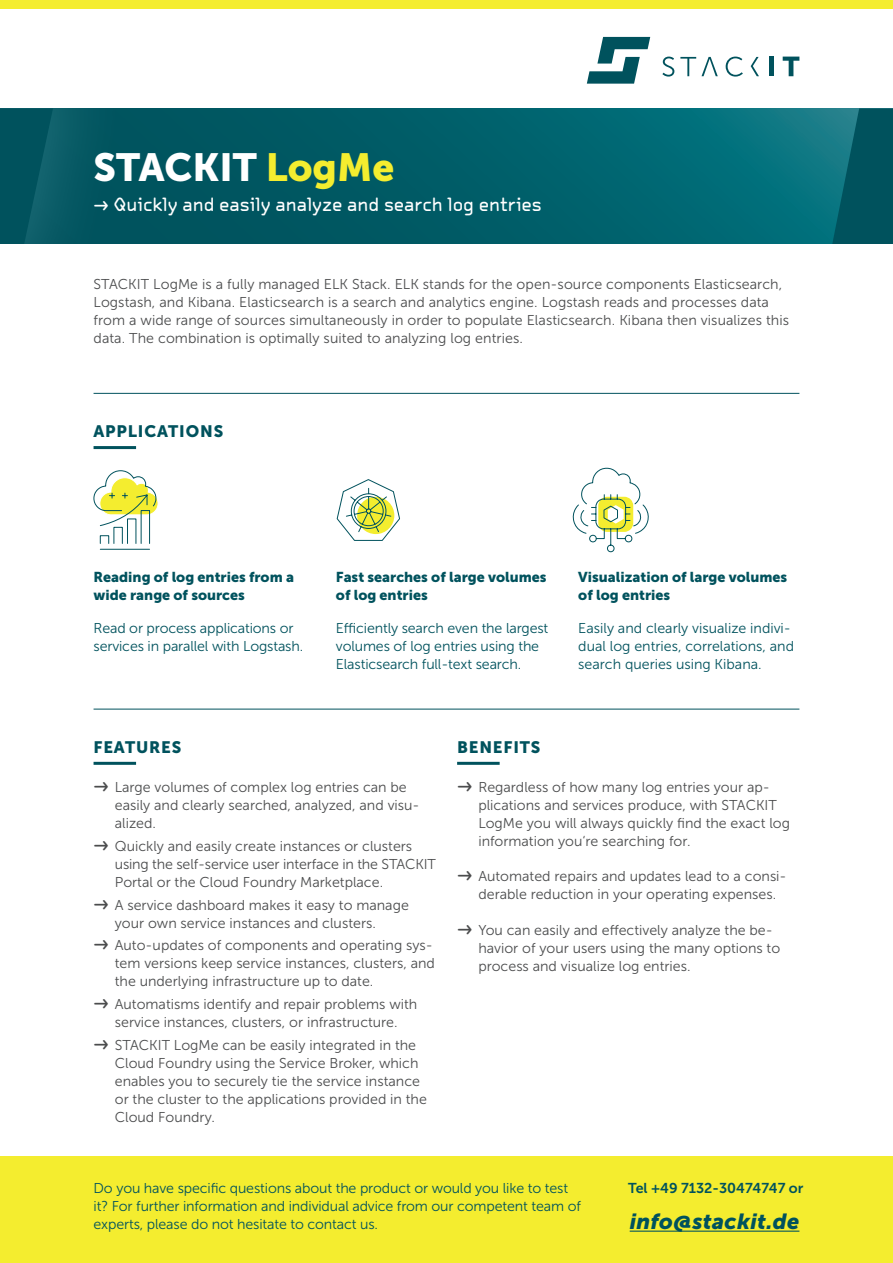
<style>
.page{position:relative;width:893px;height:1263px;background:#fff}
.page>*{position:absolute;margin:0;border:0;box-sizing:border-box;transform-origin:0 0}
.t1{font:39px "Museo Sans 900";color:#fff}
.t2{font:italic 21.75px "Museo Sans 900";letter-spacing:.015em;color:#00525d}
.t3{font:18px "OCRA Tribute Pro";color:#fff}
.Subline{font:16.5px "Museo Sans 900";letter-spacing:.05em;color:#00525d}
.t4{font:14.25px/18px "Museo Sans 300";color:#4b4c4d}
.t5{font:14.25px/18px "Museo Sans 300";letter-spacing:-.01em;color:#00525d}
.Subline-2{font:14.25px/18px "Museo Sans 900";color:#00525d}
.t6{font:14.25px "Museo Sans 700";color:#00525d}
.s1{color:#f4ed2f}
.s2{font-family:"OCRA Tribute Pro";font-size:18px}
</style>
<div class="page">
<svg style="left:135px;top:108px;width:695px;height:136px;background:#01606b"></svg>
<div style="left:0;top:108px;width:135px;height:136px;background:#00545f"></div>
<svg style="left:25px;top:112px;width:28px;height:132px"></svg>
<svg style="left:830px;top:108px;width:63px;height:136px;background:#065c67"></svg>
<div style="left:0;top:0;width:893px;height:9px;background:#f4ed2f"></div>
<svg style="left:587px;top:37px;width:63px;height:47px"></svg>
<svg style="left:662px;top:57px;width:12px;height:20px"></svg>
<svg style="left:680px;top:57px;width:38px;height:19px"></svg>
<svg style="left:726px;top:57px;width:17px;height:20px"></svg>
<svg style="left:751px;top:57px;width:8px;height:19px"></svg>
<div style="left:769px;top:57px;width:5px;height:19px;background:#00525d"></div>
<svg style="left:783px;top:57px;width:16px;height:19px"></svg>
<hr style="left:94px;top:393px;width:705px;height:1px;background:#00525d">
<hr style="left:94px;top:709px;width:705px;height:1px;background:#00525d">
<hr style="left:94px;top:762px;width:42px;height:3px;background:#00525d">
<hr style="left:94px;top:446px;width:42px;height:3px;background:#00525d">
<svg style="left:93px;top:470px;width:65px;height:80px"></svg>
<svg style="left:572px;top:467px;width:77px;height:85px"></svg>
<svg style="left:336px;top:479px;width:64px;height:62px"></svg>
<hr style="left:457px;top:762px;width:43px;height:3px;background:#00525d">
<div style="left:0;top:1157px;width:893px;height:106px;background:#f4ed2f"></div>
<hr style="left:630px;top:1230px;width:169px;height:2px;background:#00525d">
<p class="t1" style="left:94px;top:145px;width:302px">STACKIT <span class="s1">LogMe</span></p>
<p class="t3" style="left:94px;top:193px;width:450px">→ Quickly and easily analyze and search log entries</p>
<p class="t4" style="left:94px;top:275px;width:697px">STACKIT LogMe is a fully managed ELK Stack. ELK stands for the open-source components Elasticsearch, Logstash, and Kibana. Elasticsearch is a search and analytics engine. Logstash reads and processes data from a wide range of sources simultaneously in order to populate Elasticsearch. Kibana then visualizes this data. The combination is optimally suited to analyzing log entries.</p>
<p class="Subline" style="left:94px;top:422px;width:131px">APPLICATIONS</p>
<p class="Subline-2" style="left:94px;top:567px;width:202px">Reading of log entries from a wide range of sources</p>
<p class="Subline-2" style="left:336px;top:567px;width:212px">Fast searches of large volumes of log entries</p>
<p class="Subline-2" style="left:578px;top:567px;width:211px">Visualization of large volumes of log entries</p>
<p class="t5" style="left:94px;top:619px;width:211px">Read or process applications or services in parallel with Logstash.</p>
<p class="t5" style="left:336px;top:619px;width:214px">Efficiently search even the largest volumes of log entries using the<br>Elasticsearch full-text search.</p>
<p class="t5" style="left:578px;top:619px;width:217px">Easily and clearly visualize indivi&shy;dual log entries, correlations, and search queries using Kibana.</p>
<p class="Subline" style="left:94px;top:737px;width:89px">FEATURES</p>
<p class="t4" style="left:115px;top:778px;width:306px;text-indent:-21px"><span class="s2">→</span> Large volumes of complex log entries can be easily and clearly searched, analyzed, and visu&shy;alized.</p>
<p class="t4" style="left:115px;top:837px;width:323px;text-indent:-21px"><span class="s2">→</span> Quickly and easily create instances or clusters using the self-service user interface in the STACKIT<br>Portal or the Cloud Foundry Marketplace.</p>
<p class="t4" style="left:115px;top:896px;width:296px;text-indent:-21px"><span class="s2">→</span> A service dashboard makes it easy to manage your own service instances and clusters.</p>
<p class="t4" style="left:115px;top:936px;width:322px;text-indent:-21px"><span class="s2">→</span> Auto-updates of components and operating sys&shy;tem versions keep service instances, clusters, and the underlying infrastructure up to date.</p>
<p class="t4" style="left:94px;top:995px;width:325px;text-align:center"><span class="s2">→</span> Automatisms identify and repair problems with service instances, clusters, or infrastructure.</p>
<p class="t4" style="left:115px;top:1036px;width:314px;text-indent:-21px"><span class="s2">→</span> STACKIT LogMe can be easily integrated in the Cloud Foundry using the Service Broker, which enables you to securely tie the service instance or the cluster to the applications provided in the Cloud Foundry.</p>
<p class="Subline" style="left:457px;top:737px;width:85px">BENEFITS</p>
<p class="t4" style="left:478px;top:778px;width:313px;text-indent:-21px"><span class="s2">→</span> Regardless of how many log entries your ap&shy;plications and services produce, with STACKIT LogMe you will always quickly find the exact log information you‘re searching for.</p>
<p class="t4" style="left:478px;top:867px;width:310px;text-indent:-21px"><span class="s2">→</span> Automated repairs and updates lead to a consi&shy;derable reduction in your operating expenses.</p>
<p class="t4" style="left:478px;top:921px;width:303px;text-indent:-21px"><span class="s2">→</span> You can easily and effectively analyze the be&shy;havior of your users using the many options to process and visualize log entries.</p>
<p class="t5" style="left:94px;top:1179px;width:489px">Do you have specific questions about the product or would you like to test it? For further information and individual advice from our competent team of experts, please do not hesitate to contact us.</p>
<p class="t6" style="left:628px;top:1180px;width:177px">Tel +49 7132-30474747 or</p>
<p class="t2" style="left:630px;top:1209px;width:171px">info@stackit.de</p>
</div>
